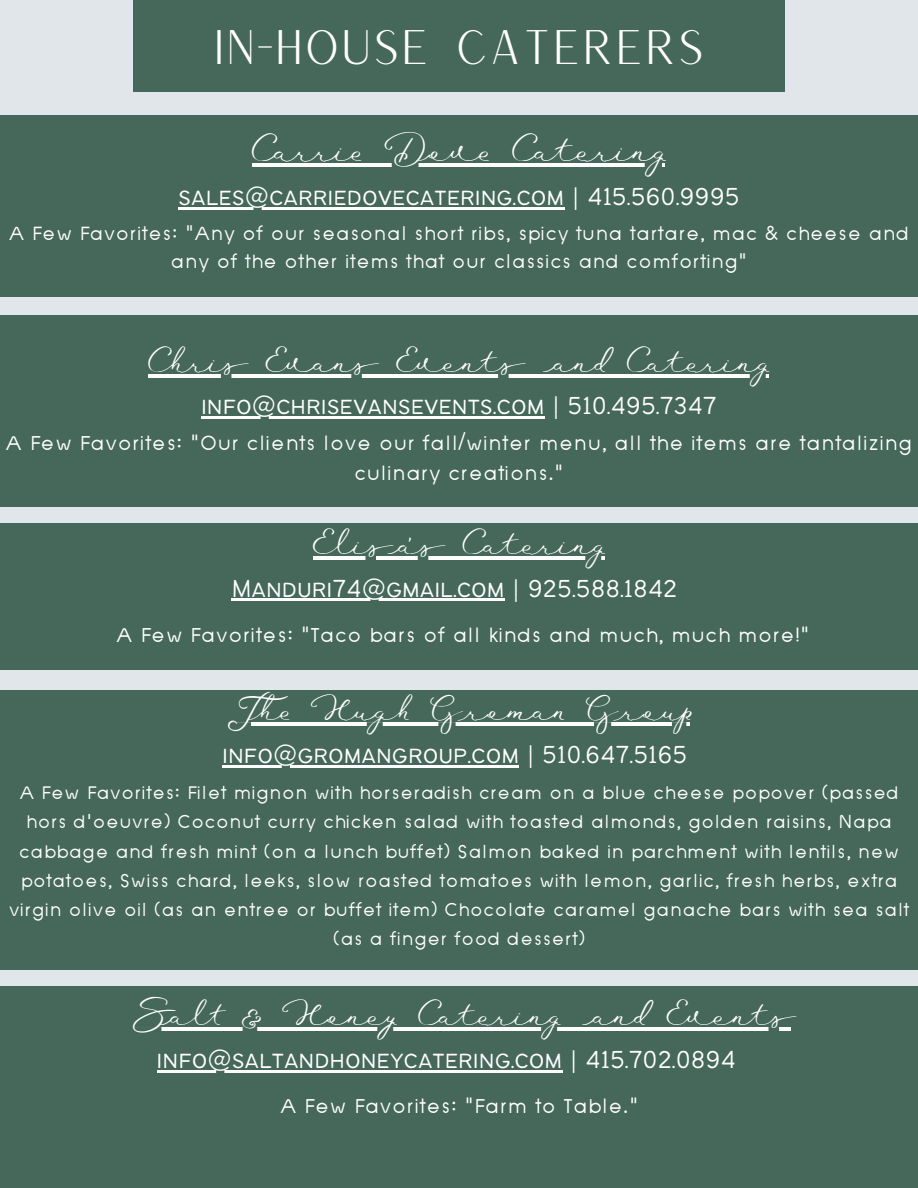
<style>
.page{position:relative;width:918px;height:1188px;background:#e0e6e9}
.page>*{position:absolute;margin:0;border:0;box-sizing:border-box;transform-origin:0 0}
.t1{font:47.25px "Versailles";color:#fff}
.t2{font:40.5px "Waymar Script";color:#fff}
.t3{font:37.5px "Waymar Script";color:#fff}
.t4{font:33px/29.2px "Chula Narak";color:#fff;text-align:center}
.t5{font:31.5px/28.2px "Chula Narak";color:#fff;text-align:center}
.t6{font:30px/29.2px "Chula Narak";color:#fff;text-align:center}
.t7{font:300 27px "Bantayog";color:#fff}
</style>
<div class="page">
<div style="left:133px;top:0;width:651px;height:91px;background:#45685b"></div>
<div style="left:0;top:116px;width:918px;height:181px;background:#45685b"></div>
<div style="left:0;top:316px;width:918px;height:191px;background:#45685b"></div>
<div style="left:0;top:524px;width:918px;height:146px;background:#45685b"></div>
<div style="left:0;top:690px;width:918px;height:279px;background:#45685b"></div>
<div style="left:0;top:986px;width:918px;height:202px;background:#45685b"></div>
<hr style="left:252px;top:163px;width:413px;height:4px;background:#fff">
<hr style="left:178px;top:207px;width:386px;height:3px;background:#fff">
<hr style="left:149px;top:374px;width:620px;height:3px;background:#fff">
<hr style="left:201px;top:417px;width:51px;height:2px;background:#fff">
<hr style="left:252px;top:417px;width:292px;height:2px;background:#fff">
<hr style="left:313px;top:556px;width:292px;height:3px;background:#fff">
<hr style="left:232px;top:599px;width:80px;height:2px;background:#fff">
<hr style="left:312px;top:599px;width:193px;height:2px;background:#fff">
<hr style="left:228px;top:723px;width:462px;height:3px;background:#fff">
<hr style="left:222px;top:765px;width:297px;height:3px;background:#fff">
<hr style="left:133px;top:1028px;width:658px;height:3px;background:#fff">
<hr style="left:157px;top:1070px;width:405px;height:3px;background:#fff">
<h1 class="t1" style="left:213px;top:17px;width:494px">IN-HOUSE CATERERS</h1>
<h2 class="t2" style="left:252px;top:133px;width:415px">Carrie Dove Catering</h2>
<p class="t7" style="left:178px;top:186px;width:563px">sales@carriedovecatering.com | 415.560.9995</p>
<p class="t5" style="left:9px;top:216px;width:902px">A Few Favorites: "Any of our seasonal short ribs, spicy tuna tartare, mac &amp; cheese and any of the other items that our classics and comforting"</p>
<p class="t3" style="left:149px;top:346px;width:622px">Chris Evans Events and Catering</p>
<p class="t7" style="left:201px;top:395px;width:517px">info@chrisevansevents.com | 510.495.7347</p>
<p class="t4" style="left:5px;top:426px;width:909px">A Few Favorites: "Our clients love our fall/winter menu, all the items are tantalizing culinary creations."</p>
<p class="t3" style="left:313px;top:528px;width:293px">Elisa's Catering</p>
<p class="t7" style="left:232px;top:577px;width:447px">Manduri74@gmail.com | 925.588.1842</p>
<p class="t4" style="left:116px;top:617px;width:695px">A Few Favorites: "Taco bars of all kinds and much, much more!"</p>
<p class="t3" style="left:228px;top:695px;width:463px">The Hugh Groman Group</p>
<p class="t7" style="left:222px;top:744px;width:467px">info@gromangroup.com | 510.647.5165</p>
<p class="t6" style="left:9px;top:776px;width:902px">A Few Favorites: Filet mignon with horseradish cream on a blue cheese popover (passed hors d'oeuvre) Coconut curry chicken salad with toasted almonds, golden raisins, Napa cabbage and fresh mint (on a lunch buffet) Salmon baked in parchment with lentils, new potatoes, Swiss chard, leeks, slow roasted tomatoes with lemon, garlic, fresh herbs, extra virgin olive oil (as an entree or buffet item) Chocolate caramel ganache bars with sea salt (as a finger food dessert)</p>
<p class="t3" style="left:133px;top:1000px;width:659px">Salt &amp; Honey Catering and Events</p>
<p class="t7" style="left:157px;top:1049px;width:581px">info@saltandhoneycatering.com | 415.702.0894</p>
<p class="t4" style="left:280px;top:1089px;width:360px">A Few Favorites: "Farm to Table."</p>
</div>
